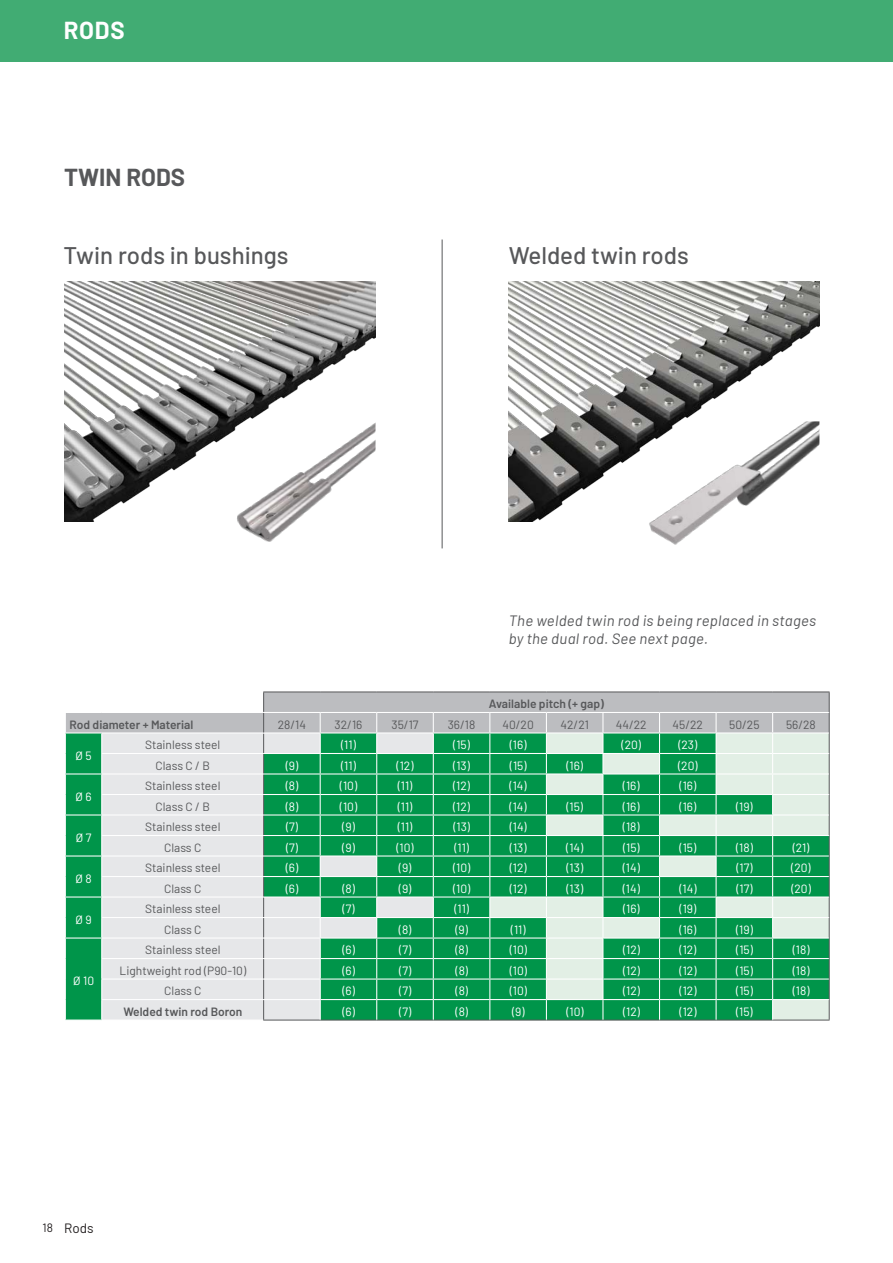
<style>
.page{position:relative;width:893px;height:1263px;background:#fff}
.page>*{position:absolute;margin:0;border:0;box-sizing:border-box;transform-origin:0 0}
.t1{font:500 24px "Barlow";color:#57585a}
.t2{font:700 24px "Barlow";color:#57585a}
.t3{font:700 24px "Barlow";color:#fff}
.t4{font:italic 15px/18px "Barlow";letter-spacing:.02em;color:#57585a}
.t5{font:13.5px "Barlow";color:#231f20}
.t6{font:12px "Barlow";color:#fff}
.t7{font:12px "Barlow";color:#57585a}
.t8{font:600 12px "Barlow";color:#57585a}
.t9{font:12px "Barlow";color:#231f20}
</style>
<div class="page">
<div style="left:0;top:0;width:893px;height:62px;background:#41ac73"></div>
<hr style="left:442px;top:239px;width:1px;height:309px;background:#57585a">
<img style="left:238px;top:522px;width:56px;height:20px">
<img style="left:65px;top:281px;width:311px;height:241px">
<img style="left:509px;top:281px;width:310px;height:241px">
<img style="left:619px;top:421px;width:200px;height:124px">
<hr style="left:263px;top:1020px;width:57px;height:1px;background:#57585a">
<hr style="left:320px;top:1020px;width:57px;height:1px;background:#57585a">
<hr style="left:377px;top:1020px;width:56px;height:1px;background:#57585a">
<hr style="left:433px;top:1020px;width:57px;height:1px;background:#57585a">
<hr style="left:490px;top:1020px;width:56px;height:1px;background:#57585a">
<hr style="left:546px;top:1020px;width:57px;height:1px;background:#57585a">
<hr style="left:603px;top:1020px;width:56px;height:1px;background:#57585a">
<hr style="left:659px;top:1020px;width:57px;height:1px;background:#57585a">
<hr style="left:716px;top:1020px;width:57px;height:1px;background:#57585a">
<hr style="left:773px;top:1020px;width:57px;height:1px;background:#57585a">
<svg style="left:65px;top:692px;width:765px;height:328px;background:#73bc98"></svg>
<h1 class="t3" style="left:64px;top:13px;width:62px">RODS</h1>
<p class="t2" style="left:64px;top:159px;width:122px">TWIN RODS</p>
<p class="t1" style="left:64px;top:237px;width:226px">Twin rods in bushings</p>
<p class="t1" style="left:509px;top:237px;width:182px">Welded twin rods</p>
<p class="t4" style="left:509px;top:611px;width:309px">The welded twin rod is being replaced in stages by the dual rod. See next page.</p>
<p class="t8" style="left:489px;top:695px;width:116px">Available pitch (+ gap)</p>
<p class="t8" style="left:70px;top:716px;width:125px">Rod diameter + Material</p>
<p class="t7" style="left:278px;top:716px;width:30px">28/14</p>
<p class="t7" style="left:335px;top:716px;width:29px">32/16</p>
<p class="t7" style="left:392px;top:716px;width:29px">35/17</p>
<p class="t7" style="left:448px;top:716px;width:29px">36/18</p>
<p class="t7" style="left:502px;top:716px;width:33px">40/20</p>
<p class="t7" style="left:561px;top:716px;width:30px">42/21</p>
<p class="t7" style="left:616px;top:716px;width:32px">44/22</p>
<p class="t7" style="left:673px;top:716px;width:32px">45/22</p>
<p class="t7" style="left:729px;top:716px;width:32px">50/25</p>
<p class="t7" style="left:786px;top:716px;width:31px">56/28</p>
<p class="t6" style="left:76px;top:746px;width:18px">Ø 5</p>
<p class="t7" style="left:145px;top:736px;width:77px">Stainless steel</p>
<p class="t6" style="left:341px;top:736px;width:16px">(11)</p>
<p class="t6" style="left:453px;top:736px;width:18px">(15)</p>
<p class="t6" style="left:510px;top:736px;width:18px">(16)</p>
<p class="t6" style="left:621px;top:736px;width:21px">(20)</p>
<p class="t6" style="left:678px;top:736px;width:20px">(23)</p>
<p class="t7" style="left:156px;top:757px;width:56px">Class C / B</p>
<p class="t6" style="left:286px;top:757px;width:14px">(9)</p>
<p class="t6" style="left:341px;top:757px;width:16px">(11)</p>
<p class="t6" style="left:397px;top:757px;width:18px">(12)</p>
<p class="t6" style="left:453px;top:757px;width:18px">(13)</p>
<p class="t6" style="left:510px;top:757px;width:18px">(15)</p>
<p class="t6" style="left:566px;top:757px;width:18px">(16)</p>
<p class="t6" style="left:678px;top:757px;width:21px">(20)</p>
<p class="t6" style="left:76px;top:787px;width:18px">Ø 6</p>
<p class="t6" style="left:76px;top:828px;width:17px">Ø 7</p>
<p class="t6" style="left:76px;top:869px;width:18px">Ø 8</p>
<p class="t6" style="left:76px;top:910px;width:18px">Ø 9</p>
<p class="t6" style="left:73px;top:972px;width:22px">Ø 10</p>
<p class="t7" style="left:145px;top:777px;width:77px">Stainless steel</p>
<p class="t6" style="left:286px;top:777px;width:14px">(8)</p>
<p class="t6" style="left:340px;top:777px;width:19px">(10)</p>
<p class="t6" style="left:398px;top:777px;width:16px">(11)</p>
<p class="t6" style="left:453px;top:777px;width:18px">(12)</p>
<p class="t6" style="left:510px;top:777px;width:19px">(14)</p>
<p class="t6" style="left:623px;top:777px;width:18px">(16)</p>
<p class="t6" style="left:679px;top:777px;width:18px">(16)</p>
<p class="t7" style="left:156px;top:798px;width:56px">Class C / B</p>
<p class="t6" style="left:286px;top:798px;width:14px">(8)</p>
<p class="t6" style="left:340px;top:798px;width:19px">(10)</p>
<p class="t6" style="left:398px;top:798px;width:16px">(11)</p>
<p class="t6" style="left:453px;top:798px;width:18px">(12)</p>
<p class="t6" style="left:510px;top:798px;width:19px">(14)</p>
<p class="t6" style="left:566px;top:798px;width:18px">(15)</p>
<p class="t6" style="left:623px;top:798px;width:18px">(16)</p>
<p class="t6" style="left:679px;top:798px;width:18px">(16)</p>
<p class="t6" style="left:736px;top:798px;width:18px">(19)</p>
<p class="t7" style="left:145px;top:818px;width:77px">Stainless steel</p>
<p class="t6" style="left:286px;top:818px;width:13px">(7)</p>
<p class="t6" style="left:342px;top:818px;width:14px">(9)</p>
<p class="t6" style="left:398px;top:818px;width:16px">(11)</p>
<p class="t6" style="left:453px;top:818px;width:18px">(13)</p>
<p class="t6" style="left:510px;top:818px;width:19px">(14)</p>
<p class="t6" style="left:623px;top:818px;width:18px">(18)</p>
<p class="t7" style="left:164px;top:839px;width:39px">Class C</p>
<p class="t6" style="left:286px;top:839px;width:13px">(7)</p>
<p class="t6" style="left:342px;top:839px;width:14px">(9)</p>
<p class="t6" style="left:396px;top:839px;width:19px">(10)</p>
<p class="t6" style="left:454px;top:839px;width:16px">(11)</p>
<p class="t6" style="left:510px;top:839px;width:18px">(13)</p>
<p class="t6" style="left:566px;top:839px;width:19px">(14)</p>
<p class="t6" style="left:623px;top:839px;width:18px">(15)</p>
<p class="t6" style="left:680px;top:839px;width:18px">(15)</p>
<p class="t6" style="left:736px;top:839px;width:18px">(18)</p>
<p class="t6" style="left:793px;top:839px;width:18px">(21)</p>
<p class="t7" style="left:145px;top:859px;width:77px">Stainless steel</p>
<p class="t6" style="left:286px;top:859px;width:14px">(6)</p>
<p class="t6" style="left:399px;top:859px;width:14px">(9)</p>
<p class="t6" style="left:453px;top:859px;width:19px">(10)</p>
<p class="t6" style="left:510px;top:859px;width:18px">(12)</p>
<p class="t6" style="left:566px;top:859px;width:18px">(13)</p>
<p class="t6" style="left:623px;top:859px;width:19px">(14)</p>
<p class="t6" style="left:736px;top:859px;width:18px">(17)</p>
<p class="t6" style="left:791px;top:859px;width:21px">(20)</p>
<p class="t7" style="left:164px;top:880px;width:39px">Class C</p>
<p class="t6" style="left:286px;top:880px;width:14px">(6)</p>
<p class="t6" style="left:342px;top:880px;width:14px">(8)</p>
<p class="t6" style="left:399px;top:880px;width:14px">(9)</p>
<p class="t6" style="left:453px;top:880px;width:19px">(10)</p>
<p class="t6" style="left:510px;top:880px;width:18px">(12)</p>
<p class="t6" style="left:566px;top:880px;width:18px">(13)</p>
<p class="t6" style="left:623px;top:880px;width:19px">(14)</p>
<p class="t6" style="left:679px;top:880px;width:19px">(14)</p>
<p class="t6" style="left:736px;top:880px;width:18px">(17)</p>
<p class="t6" style="left:791px;top:880px;width:21px">(20)</p>
<p class="t7" style="left:145px;top:900px;width:77px">Stainless steel</p>
<p class="t6" style="left:343px;top:900px;width:13px">(7)</p>
<p class="t6" style="left:454px;top:900px;width:16px">(11)</p>
<p class="t6" style="left:623px;top:900px;width:18px">(16)</p>
<p class="t6" style="left:680px;top:900px;width:18px">(19)</p>
<p class="t7" style="left:164px;top:921px;width:39px">Class C</p>
<p class="t6" style="left:399px;top:921px;width:14px">(8)</p>
<p class="t6" style="left:455px;top:921px;width:14px">(9)</p>
<p class="t6" style="left:511px;top:921px;width:16px">(11)</p>
<p class="t6" style="left:680px;top:921px;width:18px">(16)</p>
<p class="t6" style="left:736px;top:921px;width:18px">(19)</p>
<p class="t7" style="left:145px;top:941px;width:77px">Stainless steel</p>
<p class="t6" style="left:342px;top:941px;width:14px">(6)</p>
<p class="t6" style="left:399px;top:941px;width:13px">(7)</p>
<p class="t6" style="left:455px;top:941px;width:14px">(8)</p>
<p class="t6" style="left:510px;top:941px;width:19px">(10)</p>
<p class="t6" style="left:623px;top:941px;width:18px">(12)</p>
<p class="t6" style="left:680px;top:941px;width:18px">(12)</p>
<p class="t6" style="left:736px;top:941px;width:18px">(15)</p>
<p class="t6" style="left:793px;top:941px;width:18px">(18)</p>
<p class="t7" style="left:120px;top:962px;width:128px">Lightweight rod (P90-10)</p>
<p class="t6" style="left:342px;top:962px;width:14px">(6)</p>
<p class="t6" style="left:399px;top:962px;width:13px">(7)</p>
<p class="t6" style="left:455px;top:962px;width:14px">(8)</p>
<p class="t6" style="left:510px;top:962px;width:19px">(10)</p>
<p class="t6" style="left:623px;top:962px;width:18px">(12)</p>
<p class="t6" style="left:680px;top:962px;width:18px">(12)</p>
<p class="t6" style="left:736px;top:962px;width:18px">(15)</p>
<p class="t6" style="left:793px;top:962px;width:18px">(18)</p>
<p class="t7" style="left:164px;top:982px;width:39px">Class C</p>
<p class="t6" style="left:342px;top:982px;width:14px">(6)</p>
<p class="t6" style="left:399px;top:982px;width:13px">(7)</p>
<p class="t6" style="left:456px;top:982px;width:14px">(8)</p>
<p class="t6" style="left:510px;top:982px;width:19px">(10)</p>
<p class="t6" style="left:623px;top:982px;width:18px">(12)</p>
<p class="t6" style="left:680px;top:982px;width:18px">(12)</p>
<p class="t6" style="left:736px;top:982px;width:18px">(15)</p>
<p class="t6" style="left:793px;top:982px;width:18px">(18)</p>
<p class="t8" style="left:123px;top:1003px;width:121px">Welded twin rod Boron</p>
<p class="t6" style="left:342px;top:1003px;width:14px">(6)</p>
<p class="t6" style="left:399px;top:1003px;width:13px">(7)</p>
<p class="t6" style="left:456px;top:1003px;width:14px">(8)</p>
<p class="t6" style="left:512px;top:1003px;width:14px">(9)</p>
<p class="t6" style="left:566px;top:1003px;width:19px">(10)</p>
<p class="t6" style="left:623px;top:1003px;width:18px">(12)</p>
<p class="t6" style="left:680px;top:1003px;width:18px">(12)</p>
<p class="t6" style="left:736px;top:1003px;width:18px">(15)</p>
<p class="t9" style="left:43px;top:1219px;width:12px">18</p>
<p class="t5" style="left:64px;top:1218px;width:31px">Rods</p>
</div>
